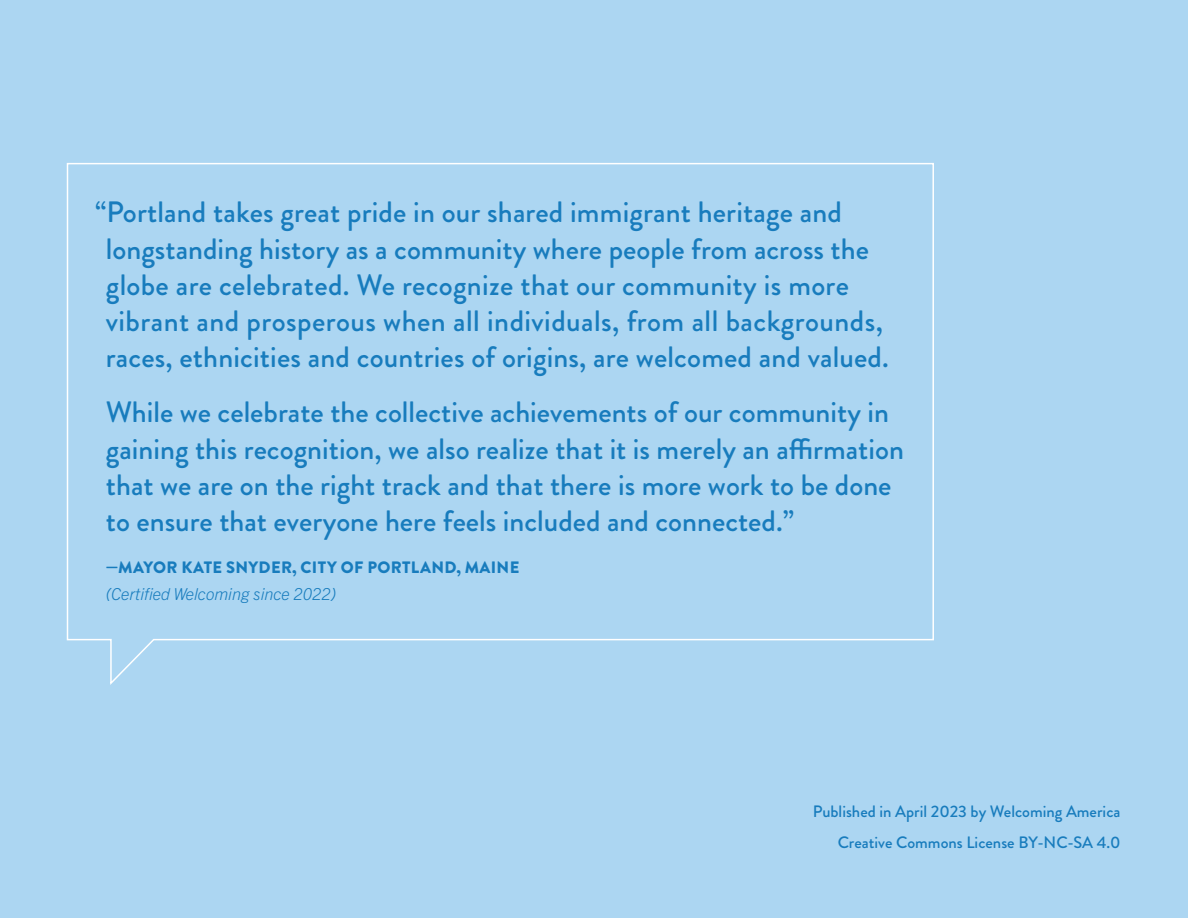
<style>
.page{position:relative;width:1188px;height:918px;background:#acd6f2}
.page>*{position:absolute;margin:0;border:0;box-sizing:border-box;transform-origin:0 0}
.t1{font:500 29.4px/36.2px "Brandon Grotesque";color:#187cbd}
.t2{font:500 16.5px/31px "Brandon Grotesque";color:#187cbd;text-align:right}
.t3{font:900 16.5px "Brandon Grotesque";letter-spacing:.02em;color:#187cbd}
.t4{font:italic 300 16.5px "Trade Gothic Next LT Pro";color:#187cbd}
</style>
<div class="page">
<svg style="left:66px;top:163px;width:868px;height:522px"></svg>
<p class="t1" style="left:106px;top:195px;width:785px;text-indent:-11px">“Portland takes great pride in our shared immigrant heritage and longstanding history as a community where people from across the globe are celebrated. We recognize that our community is more vibrant and prosperous when all individuals, from all backgrounds, races, ethnicities and countries of origins, are welcomed and valued.</p>
<p class="t1" style="left:106px;top:395px;width:800px">While we celebrate the collective achievements of our community in gaining this recognition, we also realize that it is merely an affirmation that we are on the right track and that there is more work to be done to ensure that everyone here feels included and connected.”</p>
<p class="t3" style="left:106px;top:555px;width:415px">—MAYOR KATE SNYDER, CITY OF PORTLAND, MAINE</p>
<p class="t4" style="left:106px;top:582px;width:232px">(Certified Welcoming since 2022)</p>
<p class="t2" style="left:813px;top:796px;width:309px">Published in April 2023 by Welcoming America<br>Creative Commons License BY-NC-SA 4.0</p>
</div>
